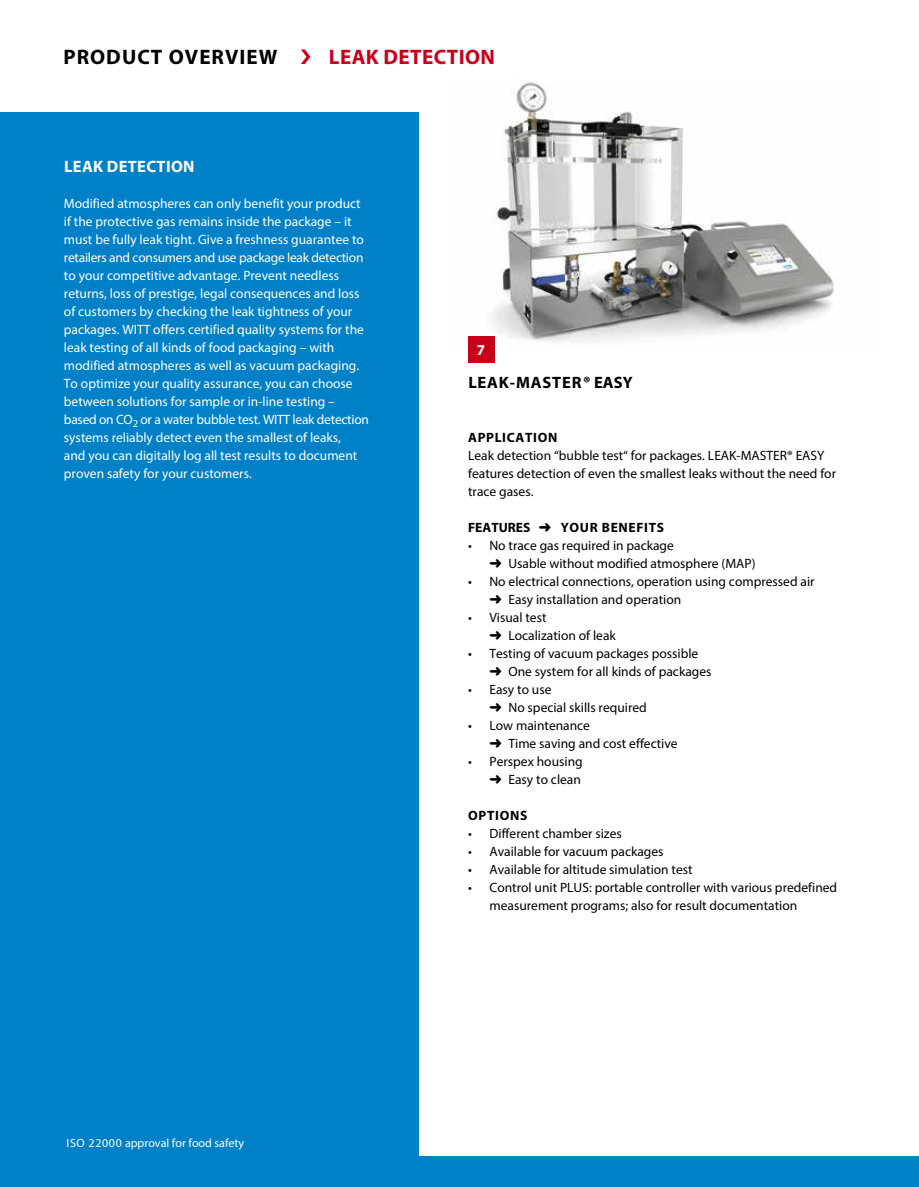
<style>
.page{position:relative;width:919px;height:1187px;background:#fff}
.page>*{position:absolute;margin:0;border:0;box-sizing:border-box;transform-origin:0 0}
.t1{font:700 21px "Myriad Pro";letter-spacing:.05em;color:#000}
.t2{font:700 21px "Myriad Pro";letter-spacing:.02em;color:#c90019}
.t3{font:700 16.5px "Myriad Pro";letter-spacing:.05em;color:#000}
.t4{font:700 16.5px "Myriad Pro";letter-spacing:.02em;color:#fff}
.t5{font:700 15px "Myriad Pro";color:#fff}
.t6{font:13.5px/18px "Myriad Pro";color:#fff}
.t7{font:13.5px/18px "Myriad Pro";color:#000}
.t8{font:700 13.5px "Myriad Pro";letter-spacing:.05em;color:#000}
.t9{font:12px "Myriad Pro";color:#fff}
</style>
<div class="page">
<div style="left:0;top:1156px;width:918px;height:30px;background:#0081c7"></div>
<img style="left:468px;top:82px;width:370px;height:269px">
<div style="left:0;top:112px;width:418px;height:1074px;background:#0081c7"></div>
<div style="left:468px;top:337px;width:26px;height:26px;background:#c90019"></div>
<h1 class="t1" style="left:63px;top:43px;width:215px">PRODUCT OVERVIEW</h1>
<h1 class="t2" style="left:329px;top:43px;width:167px">LEAK DETECTION</h1>
<p class="t4" style="left:64px;top:155px;width:132px">LEAK DETECTION</p>
<p class="t6" style="left:64px;top:194px;width:306px">Modified atmospheres can only benefit your product if the protective gas remains inside the package – it must be fully leak tight. Give a freshness guarantee to retailers and consumers and use package leak detection to your competitive advantage. Prevent needless returns, loss of prestige, legal consequences and loss of customers by checking the leak tightness of your packages. WITT offers certified quality systems for the leak testing of all kinds of food packaging – with modified atmospheres as well as vacuum packaging.<br>To optimize your quality assurance, you can choose between solutions for sample or in-line testing – based on CO<sub>2</sub> or a water bubble test. WITT leak detection systems reliably detect even the smallest of leaks,<br>and you can digitally log all test results to document proven safety for your customers.</p>
<p class="t9" style="left:67px;top:1135px;width:179px">ISO 22000 approval for food safety</p>
<p class="t5" style="left:477px;top:340px;width:10px">7</p>
<p class="t3" style="left:468px;top:371px;width:166px">LEAK-MASTER® EASY</p>
<p class="t8" style="left:468px;top:428px;width:91px">APPLICATION</p>
<p class="t7" style="left:468px;top:446px;width:369px">Leak detection “bubble test“ for packages. LEAK-MASTER® EASY features detection of even the smallest leaks without the need for trace gases.</p>
<p class="t8" style="left:468px;top:518px;width:197px">FEATURES ➜ YOUR BENEFITS</p>
<p class="t7" style="left:489px;top:536px;width:268px;text-indent:-21px">• No trace gas required in package<br>➜ Usable without modified atmosphere (MAP)</p>
<p class="t7" style="left:489px;top:572px;width:326px;text-indent:-21px">• No electrical connections, operation using compressed air ➜ Easy installation and operation</p>
<p class="t7" style="left:489px;top:608px;width:128px;text-indent:-21px">• Visual test<br>➜ Localization of leak</p>
<p class="t7" style="left:489px;top:644px;width:223px;text-indent:-21px">• Testing of vacuum packages possible ➜ One system for all kinds of packages</p>
<p class="t7" style="left:489px;top:680px;width:159px;text-indent:-21px">• Easy to use<br>➜ No special skills required</p>
<p class="t7" style="left:489px;top:716px;width:190px;text-indent:-21px">• Low maintenance<br>➜ Time saving and cost effective</p>
<p class="t7" style="left:468px;top:752px;width:116px;text-align:right">• Perspex housing ➜ Easy to clean</p>
<p class="t8" style="left:468px;top:806px;width:61px">OPTIONS</p>
<p class="t7" style="left:468px;top:824px;width:155px">• Different chamber sizes</p>
<p class="t7" style="left:468px;top:842px;width:197px">• Available for vacuum packages</p>
<p class="t7" style="left:468px;top:860px;width:226px">• Available for altitude simulation test</p>
<p class="t7" style="left:489px;top:878px;width:349px;text-indent:-21px">• Control unit PLUS: portable controller with various predefined measurement programs; also for result documentation</p>
</div>
